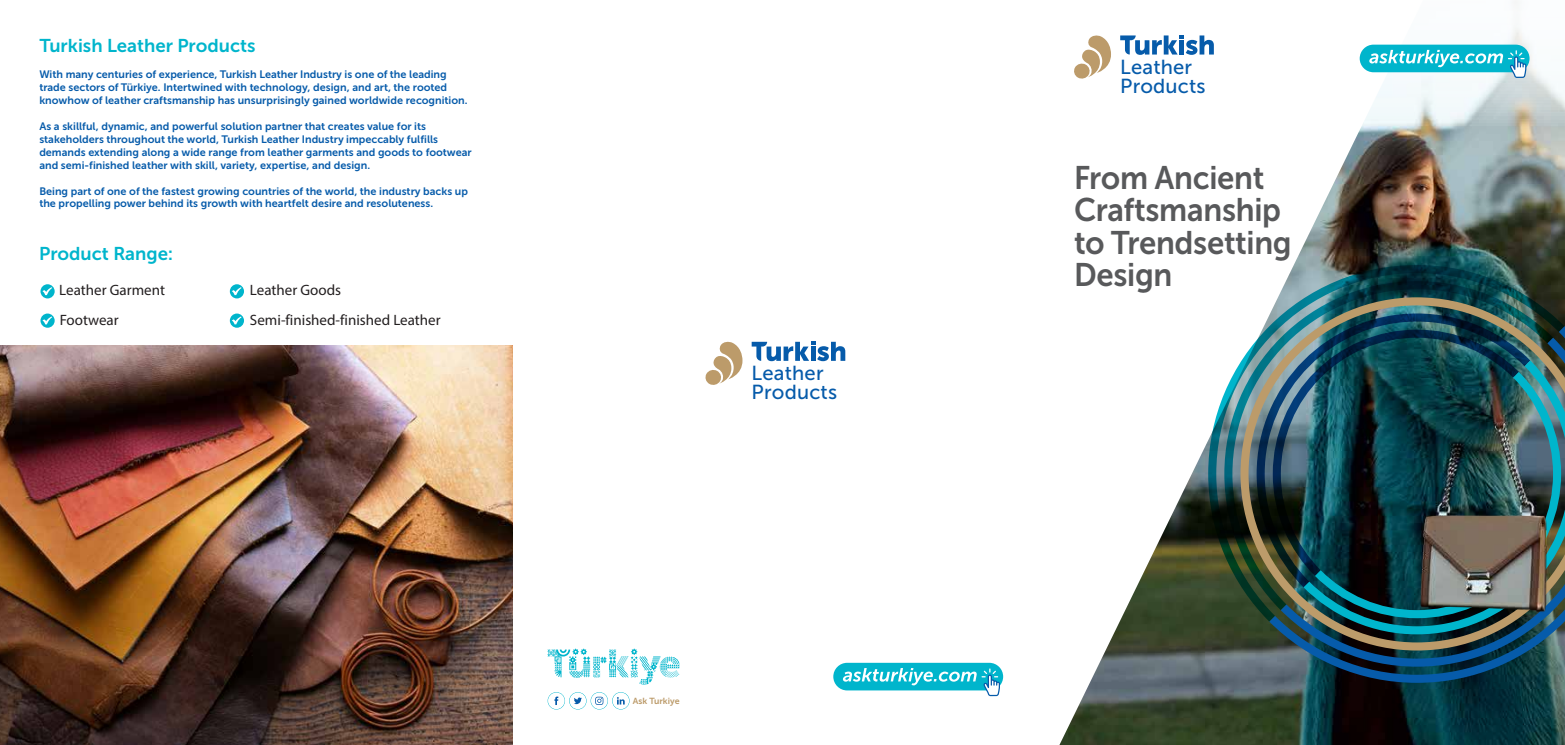
<style>
.page{position:relative;width:1565px;height:745px;background:#fff}
.page>*{position:absolute;margin:0;border:0;box-sizing:border-box;transform-origin:0 0}
.t1{font:32.5px/32.5px "Museo Sans Cyrl 700";letter-spacing:-.01em;color:#58595b;scale:.95 1}
.t2{font:20.25px/19px "Museo Sans 500";letter-spacing:.01em;color:#065baa}
.t3{font:18.5px "Museo Sans Cyrl 700";color:#00b5cc}
.t4{font:15px/29.2px "Myriad Pro";color:#231f20}
.t5{font:10.75px/12.9px "Museo Sans Cyrl 700";color:#065baa}
.t6{font:8.75px "Museo Sans 700";color:#bc9b6a}
</style>
<div class="page">
<img style="left:1060px;top:28px;width:504px;height:716px">
<img style="left:1208px;top:265px;width:356px;height:356px">
<svg style="left:1269px;top:650px;width:295px;height:32px"></svg>
<svg style="left:1224px;top:281px;width:329px;height:328px"></svg>
<svg style="left:1280px;top:650px;width:284px;height:16px"></svg>
<img style="left:1240px;top:297px;width:324px;height:353px">
<img style="left:1256px;top:313px;width:274px;height:274px">
<svg style="left:1303px;top:360px;width:261px;height:274px"></svg>
<img style="left:1272px;top:329px;width:246px;height:246px">
<img style="left:1314px;top:371px;width:246px;height:246px">
<img style="left:1411px;top:473px;width:153px;height:161px">
<svg style="left:40px;top:284px;width:15px;height:14px"></svg>
<svg style="left:42px;top:287px;width:10px;height:8px"></svg>
<svg style="left:40px;top:313px;width:15px;height:14px"></svg>
<svg style="left:42px;top:316px;width:10px;height:8px"></svg>
<svg style="left:230px;top:284px;width:14px;height:14px"></svg>
<svg style="left:232px;top:287px;width:10px;height:8px"></svg>
<svg style="left:230px;top:313px;width:14px;height:14px"></svg>
<svg style="left:232px;top:316px;width:10px;height:8px"></svg>
<img style="left:0;top:345px;width:512px;height:399px">
<div style="left:833px;top:662px;width:170px;height:28px;background:#00b5cc;border-radius:14px"></div>
<svg style="left:843px;top:667px;width:157px;height:28px"></svg>
<div style="left:1359px;top:45px;width:170px;height:27px;background:#00b5cc;border-radius:14px"></div>
<svg style="left:1369px;top:50px;width:157px;height:28px"></svg>
<svg style="left:751px;top:341px;width:94px;height:20px"></svg>
<svg style="left:705px;top:341px;width:37px;height:44px"></svg>
<svg style="left:1120px;top:35px;width:93px;height:20px"></svg>
<svg style="left:1073px;top:35px;width:38px;height:45px"></svg>
<svg style="left:612px;top:692px;width:17px;height:16px"></svg>
<svg style="left:617px;top:696px;width:7px;height:8px"></svg>
<svg style="left:569px;top:692px;width:17px;height:16px"></svg>
<svg style="left:574px;top:697px;width:8px;height:6px"></svg>
<svg style="left:547px;top:691px;width:18px;height:18px"></svg>
<div style="left:548px;top:692px;width:16px;height:16px;background:#fff;border-radius:50%"></div>
<svg style="left:554px;top:696px;width:4px;height:8px"></svg>
<svg style="left:590px;top:691px;width:18px;height:18px"></svg>
<svg style="left:591px;top:692px;width:16px;height:16px"></svg>
<svg style="left:595px;top:696px;width:8px;height:8px"></svg>
<svg style="left:547px;top:648px;width:132px;height:36px"></svg>
<h3 class="t3" style="left:39px;top:36px;width:218px">Turkish Leather Products</h3>
<p class="t5" style="left:39px;top:68px;width:430px">With many centuries of experience, Turkish Leather Industry is one of the leading trade sectors of Türkiye. Intertwined with technology, design, and art, the rooted knowhow of leather craftsmanship has unsurprisingly gained worldwide recognition.</p>
<p class="t5" style="left:39px;top:120px;width:434px">As a skillful, dynamic, and powerful solution partner that creates value for its stakeholders throughout the world, Turkish Leather Industry impeccably fulfills demands extending along a wide range from leather garments and goods to footwear and semi-finished leather with skill, variety, expertise, and design.</p>
<p class="t5" style="left:39px;top:184px;width:430px">Being part of one of the fastest growing countries of the world, the industry backs up the propelling power behind its growth with heartfelt desire and resoluteness.</p>
<h3 class="t3" style="left:39px;top:243px;width:135px">Product Range:</h3>
<h3 class="t4" style="left:59px;top:275px;width:107px">Leather Garment<br>Footwear</h3>
<h3 class="t4" style="left:250px;top:275px;width:93px">Leather Goods</h3>
<h3 class="t4" style="left:250px;top:304px;width:192px">Semi-finished-finished Leather</h3>
<h2 class="t2" style="left:751px;top:363px;width:87px">Leather<br>Products</h2>
<p class="t6" style="left:633px;top:695px;width:48px">Ask Turkiye</p>
<h2 class="t2" style="left:1120px;top:57px;width:87px">Leather<br>Products</h2>
<h1 class="t1" style="left:1074px;top:161px;width:230px">From Ancient<br>Craftsmanship to Trendsetting<br>Design</h1>
</div>
